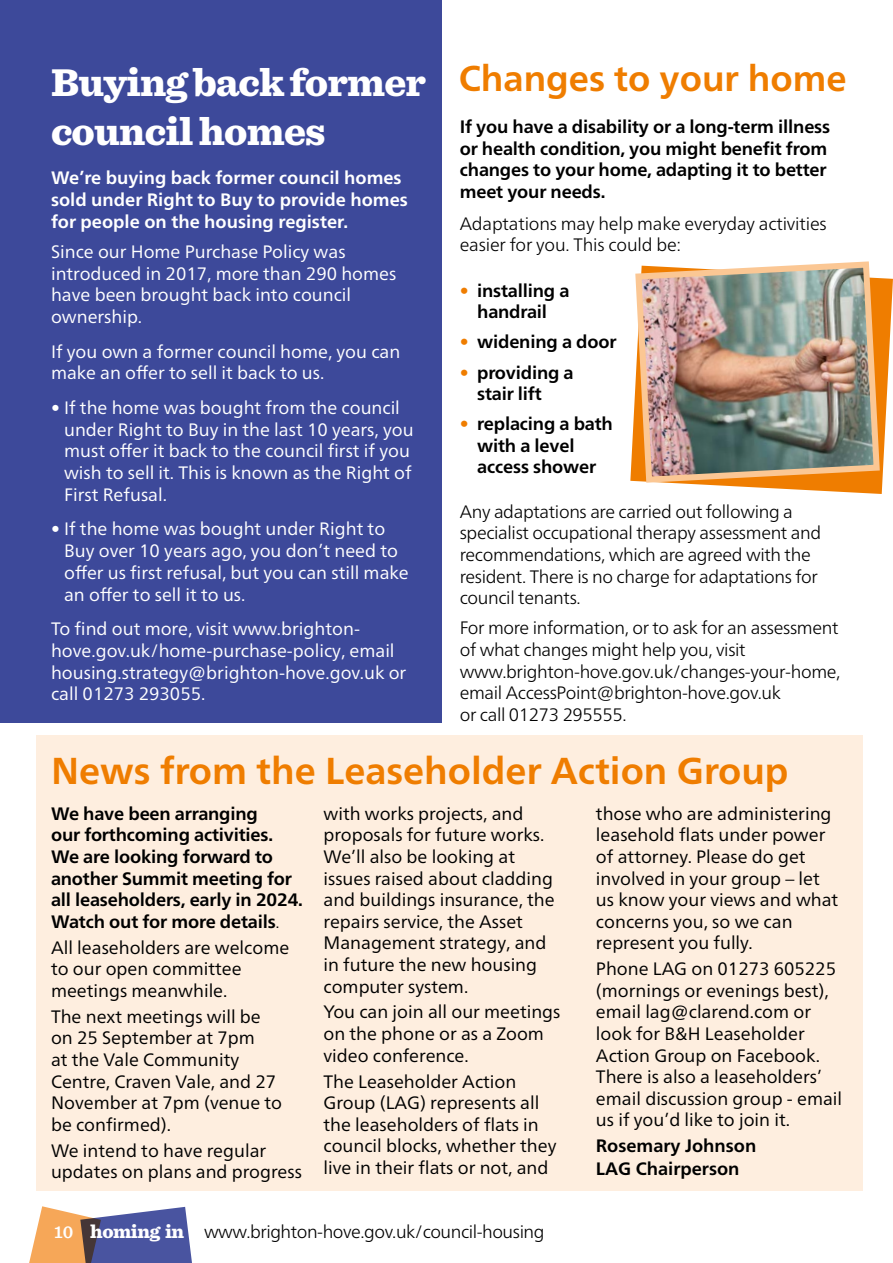
<style>
.page{position:relative;width:893px;height:1263px;background:#fff}
.page>*{position:absolute;margin:0;border:0;box-sizing:border-box;transform-origin:0 0}
.BODY_COPY{font:900 40.5px/48.6px "Sentinel";letter-spacing:-.02em;color:#fff}
.BODY_COPY-2{font:700 37.5px "Frutiger Neue LT Pro";color:#ef7d00}
.BODY_COPY-3{font:700 36px "Frutiger Neue LT Pro";color:#ef7d00}
.t1{font:18px/21.6px "Frutiger Neue LT Pro";color:#000}
.BODY_COPY-4{font:18px/21.8px "Frutiger Neue LT Pro";color:#fff}
.t2{font:300 18px/21.6px "Frutiger Neue LT Pro";letter-spacing:-.02em;color:#000}
.t3{font:700 18px/21.6px "Frutiger Neue LT Pro";letter-spacing:-.01em;color:#000}
.t4{font:700 18px/21.8px "Frutiger Neue LT Pro";color:#fff}
.s1{color:#ef7d00}
.s2{font-weight:300}
.s3{font-family:"Sentinel";font-weight:600;color:#fff}
.s4{font-family:"Sentinel";font-weight:900;font-size:19.5px;color:#fff}
</style>
<div class="page">
<div style="left:36px;top:736px;width:827px;height:455px;background:#feeedf"></div>
<div style="left:0;top:0;width:442px;height:723px;background:#3d499a"></div>
<svg style="left:29px;top:1206px;width:163px;height:57px;background:#948495"></svg>
<svg style="left:630px;top:278px;width:263px;height:216px"></svg>
<img style="left:632px;top:261px;width:251px;height:225px">
<p class="BODY_COPY" style="left:51px;top:57px;width:376px">Buying back former council homes</p>
<h1 class="t4" style="left:51px;top:167px;width:358px">We’re buying back former council homes sold under Right to Buy to provide homes for people on the housing register.</h1>
<h1 class="BODY_COPY-4" style="left:51px;top:240px;width:347px">Since our Home Purchase Policy was introduced in 2017, more than 290 homes have been brought back into council ownership.</h1>
<h1 class="BODY_COPY-4" style="left:51px;top:340px;width:351px">If you own a former council home, you can make an offer to sell it back to us.</h1>
<h1 class="BODY_COPY-4" style="left:64px;top:396px;width:351px;text-indent:-13px">• If the home was bought from the council under Right to Buy in the last 10 years, you must offer it back to the council first if you wish to sell it. This is known as the Right of First Refusal.</h1>
<h1 class="BODY_COPY-4" style="left:64px;top:518px;width:346px;text-indent:-13px">• If the home was bought under Right to Buy over 10 years ago, you don’t need to offer us first refusal, but you can still make an offer to sell it to us.</h1>
<h1 class="BODY_COPY-4" style="left:51px;top:618px;width:345px">To find out more, visit www.brighton&shy;hove.gov.uk/home-purchase-policy, email</h1>
<p class="BODY_COPY-4" style="left:51px;top:661px;width:357px">housing.strategy@brighton-hove.gov.uk or call 01273 293055.</p>
<p class="BODY_COPY-3" style="left:459px;top:57px;width:390px">Changes to your home</p>
<h1 class="t3" style="left:460px;top:116px;width:372px">If you have a disability or a long-term illness or health condition, you might benefit from changes to your home, adapting it to better meet your needs.</h1>
<h1 class="t2" style="left:460px;top:212px;width:369px">Adaptations may help make everyday activities easier for you. This could be:</h1>
<h1 class="t3" style="left:460px;top:279px;width:111px;text-align:center"><span class="s1">•</span> installing a handrail</h1>
<h1 class="t3" style="left:460px;top:331px;width:158px"><span class="s1">•</span> widening a door</h1>
<h1 class="t3" style="left:477px;top:361px;width:98px;text-indent:-17px"><span class="s1">•</span> providing a stair lift</h1>
<h1 class="t3" style="left:477px;top:413px;width:137px;text-indent:-17px"><span class="s1">•</span> replacing a bath with a level access shower</h1>
<h1 class="t2" style="left:460px;top:501px;width:363px">Any adaptations are carried out following a specialist occupational therapy assessment and recommendations, which are agreed with the resident. There is no charge for adaptations for council tenants.</h1>
<h1 class="t2" style="left:460px;top:617px;width:382px">For more information, or to ask for an assessment of what changes might help you, visit www.brighton-hove.gov.uk/changes-your-home, email AccessPoint@brighton-hove.gov.uk<br>or call 01273 295555.</h1>
<p class="BODY_COPY-2" style="left:51px;top:749px;width:739px">News from the Leaseholder Action Group</p>
<h1 class="t3" style="left:51px;top:802px;width:253px">We have been arranging<br>our forthcoming activities.<br>We are looking forward to another Summit meeting for all leaseholders, early in 2024.<br>Watch out for more details<span class="s2">.</span></h1>
<h1 class="t1" style="left:51px;top:936px;width:240px">All leaseholders are welcome to our open committee meetings meanwhile.</h1>
<h1 class="t1" style="left:51px;top:1005px;width:233px">The next meetings will be on 25 September at 7pm<br>at the Vale Community<br>Centre, Craven Vale, and 27<br>November at 7pm (venue to be confirmed).</h1>
<h1 class="t1" style="left:51px;top:1139px;width:252px">We intend to have regular updates on plans and progress</h1>
<h1 class="t1" style="left:323px;top:802px;width:233px">with works projects, and proposals for future works.<br>We’ll also be looking at issues raised about cladding and buildings insurance, the repairs service, the Asset<br>Management strategy, and in future the new housing computer system.</h1>
<h1 class="t1" style="left:323px;top:1001px;width:238px">You can join all our meetings on the phone or as a Zoom video conference.</h1>
<h1 class="t1" style="left:323px;top:1070px;width:234px">The Leaseholder Action<br>Group (LAG) represents all the leaseholders of flats in council blocks, whether they live in their flats or not, and</h1>
<p class="t2" style="left:54px;top:1220px;width:492px"><span class="s3">10</span> <span class="s4">homing in</span> www.brighton-hove.gov.uk/council-housing</p>
<h1 class="t1" style="left:596px;top:802px;width:244px">those who are administering leasehold flats under power of attorney. Please do get involved in your group – let us know your views and what concerns you, so we can represent you fully.</h1>
<h1 class="t1" style="left:596px;top:958px;width:248px">Phone LAG on 01273 605225 (mornings or evenings best), email lag@clarend.com or look for B&amp;H Leaseholder<br>Action Group on Facebook.<br>There is also a leaseholders’ email discussion group - email us if you’d like to join it.</h1>
<h1 class="t3" style="left:596px;top:1135px;width:162px">Rosemary Johnson</h1>
<h1 class="t3" style="left:596px;top:1157px;width:145px">LAG Chairperson</h1>
</div>
